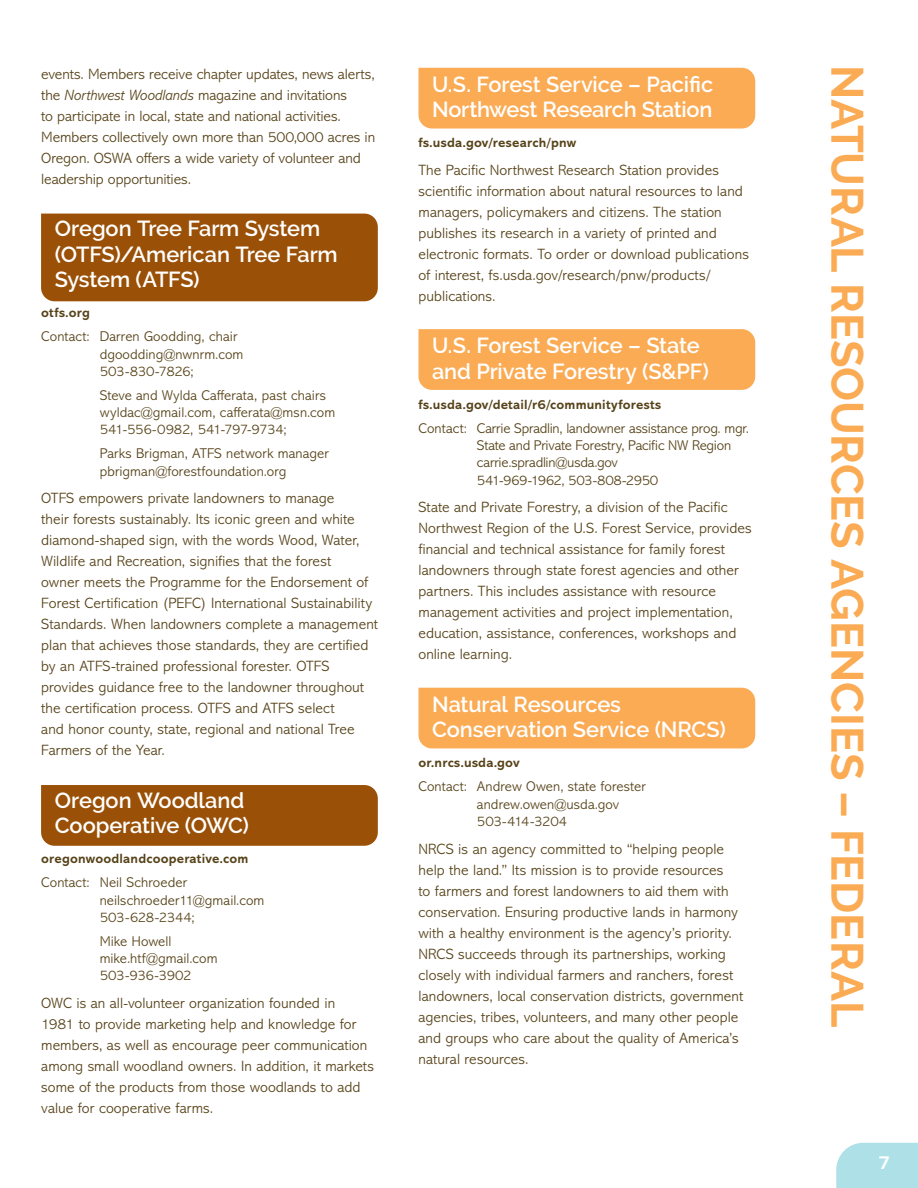
<style>
.page{position:relative;width:918px;height:1188px;background:#fff}
.page>*{position:absolute;margin:0;border:0;box-sizing:border-box;transform-origin:0 0}
.t1{font:700 45px "Raleway";letter-spacing:-.005em;color:#faab54}
.t2{font:600 21.75px/25.5px "Raleway";letter-spacing:-.005em;color:#fff}
.t3{font:700 19.5px "Abadi MT Std";color:#fff}
.t4{font:300 15px/21px "Abadi MT Std";letter-spacing:.005em;color:#574319}
.t5{font:300 14.25px/17.2px "Abadi MT Std";color:#574319}
.t6{font:700 13.5px "Abadi MT Std";letter-spacing:.01em;color:#574319}
.s1{font-style:italic}
</style>
<div class="page">
<div style="left:41px;top:214px;width:337px;height:87px;background:#9a5107"></div>
<div style="left:418px;top:68px;width:337px;height:61px;background:#faab54"></div>
<div style="left:418px;top:329px;width:337px;height:61px;background:#faab54"></div>
<div style="left:418px;top:688px;width:337px;height:60px;background:#faab54"></div>
<div style="left:41px;top:785px;width:337px;height:61px;background:#9a5107"></div>
<div style="left:836px;top:1143px;width:82px;height:45px;background:#aee0e8"></div>
<p class="t4" style="left:41px;top:64px;width:336px">events. Members receive chapter updates, news alerts, the <span class="s1">Northwest Woodlands</span> magazine and invitations<br>to participate in local, state and national activities.<br>Members collectively own more than 500,000 acres in Oregon. OSWA offers a wide variety of volunteer and leadership opportunities.</p>
<h2 class="t2" style="left:55px;top:216px;width:285px">Oregon Tree Farm System (OTFS)/American Tree Farm<br>System (ATFS)</h2>
<p class="t6" style="left:41px;top:305px;width:50px">otfs.org</p>
<p class="t5" style="left:100px;top:328px;width:145px;text-indent:-58px">Contact: Darren Goodding, chair dgoodding@nwnrm.com<br>503-830-7826;</p>
<p class="t5" style="left:100px;top:387px;width:237px">Steve and Wylda Cafferata, past chairs wyldac@gmail.com, cafferata@msn.com<br>541-556-0982, 541-797-9734;</p>
<p class="t5" style="left:100px;top:445px;width:231px">Parks Brigman, ATFS network manager pbrigman@forestfoundation.org</p>
<p class="t4" style="left:41px;top:488px;width:338px">OTFS empowers private landowners to manage<br>their forests sustainably. Its iconic green and white diamond-shaped sign, with the words Wood, Water, Wildlife and Recreation, signifies that the forest<br>owner meets the Programme for the Endorsement of Forest Certification (PEFC) International Sustainability Standards. When landowners complete a management plan that achieves those standards, they are certified by an ATFS-trained professional forester. OTFS provides guidance free to the landowner throughout the certification process. OTFS and ATFS select<br>and honor county, state, regional and national Tree Farmers of the Year.</p>
<h2 class="t2" style="left:55px;top:788px;width:196px">Oregon Woodland<br>Cooperative (OWC)</h2>
<p class="t6" style="left:41px;top:851px;width:209px">oregonwoodlandcooperative.com</p>
<p class="t5" style="left:100px;top:874px;width:166px;text-indent:-58px">Contact: Neil Schroeder neilschroeder11@gmail.com<br>503-628-2344;</p>
<p class="t5" style="left:100px;top:933px;width:119px">Mike Howell mike.htf@gmail.com<br>503-936-3902</p>
<p class="t4" style="left:41px;top:993px;width:334px">OWC is an all-volunteer organization founded in<br>1981 to provide marketing help and knowledge for members, as well as encourage peer communication among small woodland owners. In addition, it markets some of the products from those woodlands to add value for cooperative farms.</p>
<h2 class="t2" style="left:432px;top:71px;width:283px">U.S. Forest Service – Pacific<br>Northwest Research Station</h2>
<p class="t6" style="left:418px;top:135px;width:159px">fs.usda.gov/research/pnw</p>
<p class="t4" style="left:418px;top:160px;width:332px">The Pacific Northwest Research Station provides scientific information about natural resources to land managers, policymakers and citizens. The station publishes its research in a variety of printed and electronic formats. To order or download publications of interest, fs.usda.gov/research/pnw/products/ publications.</p>
<h2 class="t2" style="left:432px;top:333px;width:279px">U.S. Forest Service – State and Private Forestry (S&amp;PF)</h2>
<p class="t6" style="left:418px;top:397px;width:244px">fs.usda.gov/detail/r6/communityforests</p>
<p class="t5" style="left:477px;top:420px;width:274px;text-indent:-58px">Contact: Carrie Spradlin, landowner assistance prog. mgr.<br>State and Private Forestry, Pacific NW Region carrie.spradlin@usda.gov<br>541-969-1962, 503-808-2950</p>
<p class="t4" style="left:418px;top:497px;width:335px">State and Private Forestry, a division of the Pacific Northwest Region of the U.S. Forest Service, provides financial and technical assistance for family forest landowners through state forest agencies and other partners. This includes assistance with resource management activities and project implementation, education, assistance, conferences, workshops and online learning.</p>
<h2 class="t2" style="left:432px;top:692px;width:295px">Natural Resources<br>Conservation Service (NRCS)</h2>
<p class="t6" style="left:418px;top:755px;width:103px">or.nrcs.usda.gov</p>
<p class="t5" style="left:477px;top:778px;width:170px;text-indent:-58px">Contact: Andrew Owen, state forester andrew.owen@usda.gov<br>503-414-3204</p>
<p class="t4" style="left:418px;top:839px;width:326px">NRCS is an agency committed to “helping people help the land.” Its mission is to provide resources<br>to farmers and forest landowners to aid them with conservation. Ensuring productive lands in harmony with a healthy environment is the agency’s priority.<br>NRCS succeeds through its partnerships, working closely with individual farmers and ranchers, forest landowners, local conservation districts, government agencies, tribes, volunteers, and many other people and groups who care about the quality of America’s natural resources.</p>
<h1 class="t1" style="left:873px;top:65px;width:963px;rotate:90deg">NATURAL RESOURCES AGENCIES – FEDERAL</h1>
<h3 class="t3" style="left:879px;top:1151px;width:14px">7</h3>
</div>
